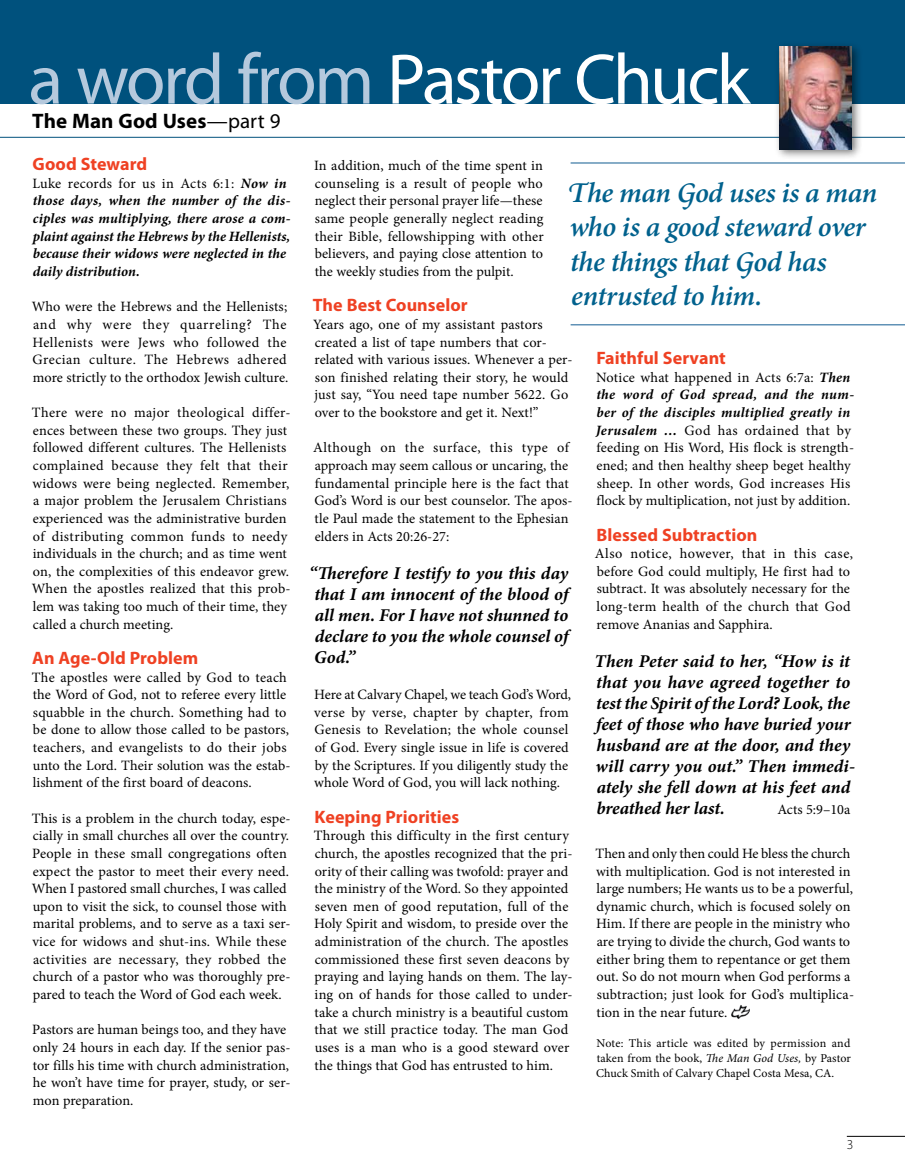
<style>
.page{position:relative;width:905px;height:1175px;background:#fff}
.page>*{position:absolute;margin:0;border:0;box-sizing:border-box;transform-origin:0 0}
.t1{font:72px "Myriad Pro";letter-spacing:-.04em;color:#fff}
.t2{font:italic 600 28.5px/34.5px "Minion Pro";letter-spacing:-.02em;color:#00618d}
.t3{font:700 21px "Myriad Pro";letter-spacing:.005em;color:#000}
.t4{font:italic 700 18px/21px "Minion Pro";color:#000;text-align:justify}
.t5{font:700 18px "Myriad Pro";letter-spacing:.005em;color:#ef4123}
.t6{font:14.25px/17.7px "Minion Pro";letter-spacing:.005em;color:#000}
.t7{font:italic 700 14.25px/17.7px "Minion Pro";letter-spacing:.005em;color:#000}
.t8{font:300 13.5px "Myriad Pro";color:#000}
.t9{font:12px/15px "Minion Pro";letter-spacing:.005em;color:#000;text-align:justify}
.s1{color:#b5c9dd}
.s2{font-weight:400}
.s3{font-weight:400;font-style:normal}
.s4{font-weight:700;font-style:italic}
.s5{font-style:italic}
</style>
<div class="page">
<div style="left:0;top:0;width:904px;height:103px;background:#00517d"></div>
<hr style="left:0;top:137px;width:904px;height:1px;background:#00517d">
<img style="left:731px;top:1005px;width:18px;height:14px">
<hr style="left:570px;top:162px;width:334px;height:2px;background:#6092b6">
<hr style="left:570px;top:324px;width:334px;height:1px;background:#6092b6">
<div style="left:773px;top:41px;width:89px;height:119px;background:#000;opacity:.53"></div>
<img style="left:779px;top:46px;width:72px;height:103px">
<hr style="left:846px;top:1136px;width:58px;height:1px;background:#000">
<h1 class="t1" style="left:28px;top:35px;width:723px"><span class="s1">a word from</span> Pastor Chuck</h1>
<h3 class="t3" style="left:32px;top:107px;width:250px">The Man God Uses<span class="s2">—part 9</span></h3>
<p class="t5" style="left:33px;top:152px;width:116px">Good Steward</p>
<p class="t7" style="left:32px;top:174px;width:260px"><span class="s3">Luke records for us in Acts 6:1:</span> Now in those days, when the number of the dis&shy;ciples was multiplying, there arose a com&shy;plaint against the Hebrews by the Hellenists, because their widows were neglected in the daily distribution.</p>
<p class="t6" style="left:32px;top:298px;width:258px">Who were the Hebrews and the Hellenists; and why were they quarreling? The Hellenists were Jews who followed the Grecian culture. The Hebrews adhered more strictly to the orthodox Jewish culture.</p>
<p class="t6" style="left:32px;top:404px;width:260px">There were no major theological differ&shy;ences between these two groups. They just followed different cultures. The Hellenists complained because they felt that their widows were being neglected. Remember, a major problem the Jerusalem Christians experienced was the administrative burden of distributing common funds to needy individuals in the church; and as time went on, the complexities of this endeavor grew.<br>When the apostles realized that this prob&shy;lem was taking too much of their time, they called a church meeting.</p>
<p class="t5" style="left:32px;top:646px;width:167px">An Age-Old Problem</p>
<p class="t6" style="left:32px;top:668px;width:260px">The apostles were called by God to teach the Word of God, not to referee every little squabble in the church. Something had to be done to allow those called to be pastors, teachers, and evangelists to do their jobs unto the Lord. Their solution was the estab&shy;lishment of the first board of deacons.</p>
<p class="t6" style="left:32px;top:809px;width:260px">This is a problem in the church today, espe&shy;cially in small churches all over the country.<br>People in these small congregations often expect the pastor to meet their every need.<br>When I pastored small churches, I was called upon to visit the sick, to counsel those with marital problems, and to serve as a taxi ser&shy;vice for widows and shut-ins. While these activities are necessary, they robbed the church of a pastor who was thoroughly pre&shy;pared to teach the Word of God each week.</p>
<p class="t6" style="left:32px;top:1020px;width:260px">Pastors are human beings too, and they have only 24 hours in each day. If the senior pas&shy;tor fills his time with church administration, he won’t have time for prayer, study, or ser&shy;mon preparation.</p>
<p class="t6" style="left:314px;top:157px;width:231px;text-align:justify">In addition, much of the time spent in counseling is a result of people who neglect their personal prayer life—these same people generally neglect reading their Bible, fellowshipping with other believers, and paying close attention to the weekly studies from the pulpit.</p>
<p class="t5" style="left:313px;top:293px;width:156px">The Best Counselor</p>
<p class="t6" style="left:313px;top:315px;width:261px">Years ago, one of my assistant pastors created a list of tape numbers that cor&shy;related with various issues. Whenever a per&shy;son finished relating their story, he would just say, “You need tape number 5622. Go over to the bookstore and get it. Next!”</p>
<p class="t6" style="left:313px;top:439px;width:261px">Although on the surface, this type of approach may seem callous or uncaring, the fundamental principle here is the fact that God’s Word is our best counselor. The apos&shy;tle Paul made the statement to the Ephesian elders in Acts 20:26-27:</p>
<p class="t4" style="left:309px;top:562px;width:261px">“Therefore I testify to you this day that I am innocent of the blood of all men. For I have not shunned to declare to you the whole counsel of God.”</p>
<p class="t6" style="left:314px;top:686px;width:258px">Here at Calvary Chapel, we teach God’s Word, verse by verse, chapter by chapter, from Genesis to Revelation; the whole counsel of God. Every single issue in life is covered by the Scriptures. If you diligently study the whole Word of God, you will lack nothing.</p>
<p class="t5" style="left:314px;top:804px;width:146px">Keeping Priorities</p>
<p class="t6" style="left:314px;top:827px;width:260px">Through this difficulty in the first century church, the apostles recognized that the pri&shy;ority of their calling was twofold: prayer and the ministry of the Word. So they appointed seven men of good reputation, full of the Holy Spirit and wisdom, to preside over the administration of the church. The apostles commissioned these first seven deacons by praying and laying hands on them. The lay&shy;ing on of hands for those called to under&shy;take a church ministry is a beautiful custom that we still practice today. The man God uses is a man who is a good steward over the things that God has entrusted to him.</p>
<h2 class="t2" style="left:567px;top:175px;width:312px">The man God uses is a man who is a good steward over the things that God has entrusted to him.</h2>
<p class="t5" style="left:596px;top:346px;width:131px">Faithful Servant</p>
<p class="t6" style="left:595px;top:368px;width:260px">Notice what happened in Acts 6:7a: <span class="s4">Then the word of God spread, and the num&shy;ber of the disciples multiplied greatly in Jerusalem …</span> God has ordained that by feeding on His Word, His flock is strength&shy;ened; and then healthy sheep beget healthy sheep. In other words, God increases His flock by multiplication, not just by addition.</p>
<p class="t5" style="left:596px;top:522px;width:162px">Blessed Subtraction</p>
<p class="t6" style="left:595px;top:545px;width:260px">Also notice, however, that in this case, before God could multiply, He first had to subtract. It was absolutely necessary for the long-term health of the church that God remove Ananias and Sapphira.</p>
<p class="t4" style="left:594px;top:650px;width:262px;text-align:left">Then Peter said to her, “How is it that you have agreed together to test the Spirit of the Lord? Look, the feet of those who have buried your husband are at the door, and they will carry you out.” Then immedi&shy;ately she fell down at his feet and breathed her last.</p>
<p class="t6" style="left:777px;top:801px;width:74px">Acts 5:9–10a</p>
<p class="t6" style="left:595px;top:844px;width:260px">Then and only then could He bless the church with multiplication. God is not interested in large numbers; He wants us to be a powerful, dynamic church, which is focused solely on Him. If there are people in the ministry who are trying to divide the church, God wants to either bring them to repentance or get them out. So do not mourn when God performs a subtraction; just look for God’s multiplica&shy;tion in the near future.</p>
<p class="t9" style="left:596px;top:1035px;width:256px">Note: This article was edited by permission and taken from the book, <span class="s5">The Man God Uses,</span> by Pastor Chuck Smith of Calvary Chapel Costa Mesa, CA.</p>
<p class="t8" style="left:846px;top:1136px;width:8px">3</p>
</div>
